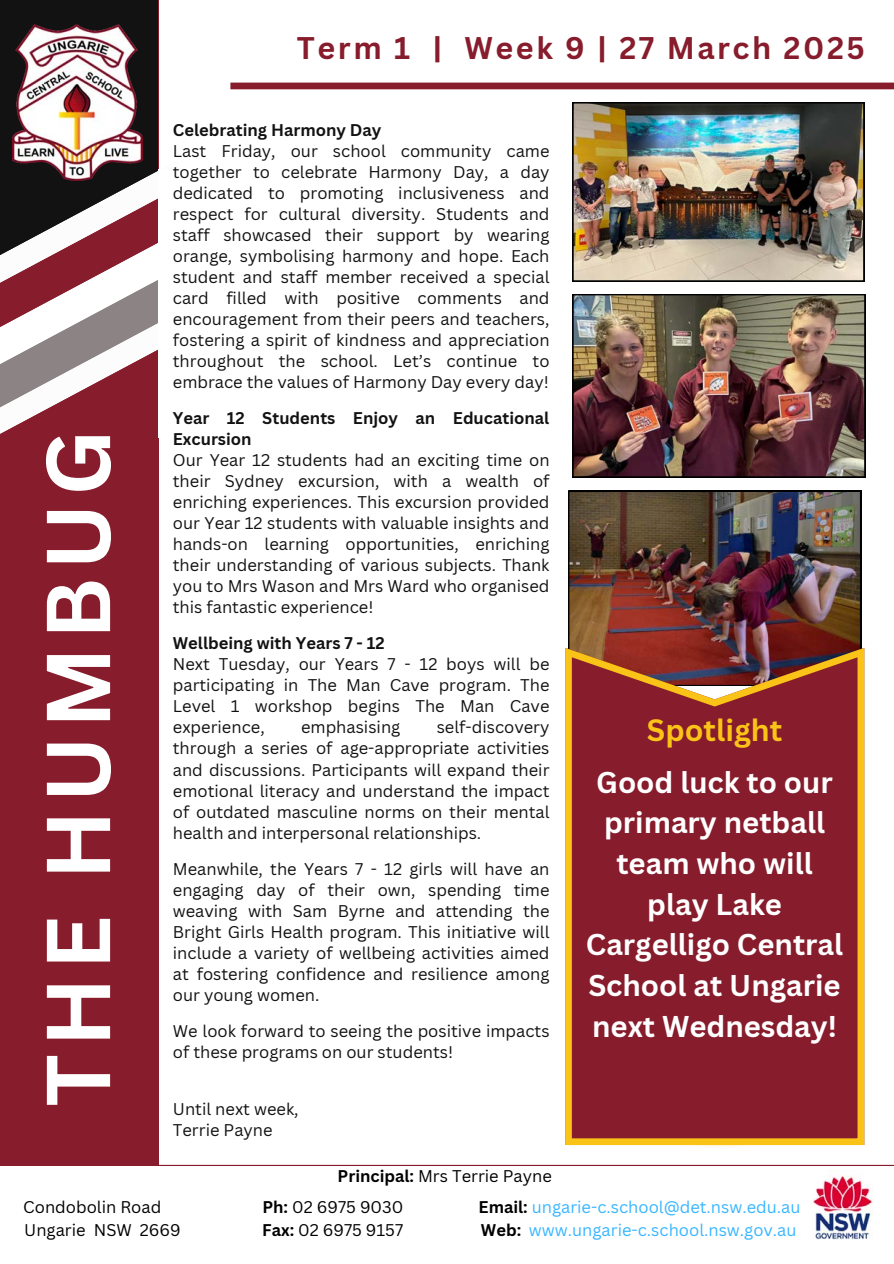
<style>
.page{position:relative;width:894px;height:1264px;background:#fff}
.page>*{position:absolute;margin:0;border:0;box-sizing:border-box;transform-origin:0 0}
.t1{font:700 88.5px "Canva Sans";letter-spacing:.085em;color:#fff}
.t2{font:700 30.45px "Canva Sans";letter-spacing:.085em;color:#871c2c}
.t3{font:700 30px "Canva Sans";color:#fac318}
.t4{font:700 29.25px/40.7px "Canva Sans";color:#fff;text-align:center}
.t5{font:16.5px/21px "Canva Sans";color:#131212;text-align:justify}
.t6{font:700 16.5px/21px "Canva Sans";color:#131212}
.t7{font:16.5px "Canva Sans";color:#000}
.t8{font:16.5px "Canva Sans";color:#38b6ff}
.s1{font-weight:700}
.s2{font-weight:700;color:#000}
</style>
<div class="page">
<div style="left:0;top:0;width:158px;height:1165px;background:#871c2c"></div>
<hr style="left:155px;top:1164px;width:738px;height:1px;background:#871c2c">
<div style="left:230px;top:83px;width:663px;height:6px;background:#871c2c"></div>
<div style="left:0;top:0;width:158px;height:265px;background:#131212"></div>
<img style="left:13px;top:24px;width:129px;height:136px">
<svg style="left:12px;top:160px;width:147px;height:292px"></svg>
<svg style="left:0;top:404px;width:158px;height:33px"></svg>
<div style="left:158px;top:169px;width:268px;height:268px;background:#fff"></div>
<svg style="left:0;top:170px;width:158px;height:234px"></svg>
<img style="left:812px;top:1170px;width:61px;height:70px">
<img style="left:572px;top:294px;width:293px;height:183px">
<img style="left:572px;top:102px;width:291px;height:179px">
<img style="left:568px;top:491px;width:292px;height:156px">
<svg style="left:565px;top:648px;width:299px;height:497px;background:#8d282b"></svg>
<p class="t1" style="left:15px;top:1106px;width:678px;rotate:-90deg">THE HUMBUG</p>
<p class="t2" style="left:297px;top:27px;width:569px">Term 1 | Week 9 | 27 March 2025</p>
<p class="t6" style="left:173px;top:119px;width:210px">Celebrating Harmony Day</p>
<p class="t5" style="left:173px;top:140px;width:378px">Last Friday, our school community came together to celebrate Harmony Day, a day dedicated to promoting inclusiveness and respect for cultural diversity. Students and staff showcased their support by wearing orange, symbolising harmony and hope. Each student and staff member received a special card filled with positive comments and encouragement from their peers and teachers, fostering a spirit of kindness and appreciation throughout the school. Let’s continue to embrace the values of Harmony Day every day!</p>
<p class="t6" style="left:173px;top:407px;width:378px">Year 12 Students Enjoy an Educational<br>Excursion</p>
<p class="t5" style="left:173px;top:449px;width:378px">Our Year 12 students had an exciting time on their Sydney excursion, with a wealth of enriching experiences. This excursion provided our Year 12 students with valuable insights and hands-on learning opportunities, enriching their understanding of various subjects. Thank you to Mrs Wason and Mrs Ward who organised this fantastic experience!</p>
<p class="t6" style="left:173px;top:632px;width:213px">Wellbeing with Years 7 - 12</p>
<p class="t5" style="left:173px;top:653px;width:378px">Next Tuesday, our Years 7 - 12 boys will be participating in The Man Cave program. The Level 1 workshop begins The Man Cave experience,</p>
<p class="t5" style="left:173px;top:716px;width:378px;text-indent:264px">self-discovery through a series of age-appropriate activities and discussions. Participants will expand their emotional literacy and understand the impact of outdated masculine norms on their mental health and interpersonal relationships.</p>
<p class="t5" style="left:173px;top:857px;width:378px">Meanwhile, the Years 7 - 12 girls will have an engaging day of their own, spending time weaving with Sam Byrne and attending the Bright Girls Health program. This initiative will include a variety of wellbeing activities aimed at fostering confidence and resilience among our young women.</p>
<p class="t5" style="left:173px;top:1019px;width:378px">We look forward to seeing the positive impacts of these programs on our students!</p>
<p class="t5" style="left:301px;top:716px;width:101px">emphasising</p>
<p class="t5" style="left:173px;top:1097px;width:127px">Until next week,</p>
<p class="t5" style="left:173px;top:1118px;width:101px">Terrie Payne</p>
<h2 class="t7" style="left:337px;top:1163px;width:216px"><span class="s1">Principal:</span> Mrs Terrie Payne</h2>
<h2 class="t3" style="left:646px;top:709px;width:137px">Spotlight</h2>
<h2 class="t4" style="left:585px;top:761px;width:259px">Good luck to our primary netball team who will play Lake<br>Cargelligo Central<br>School at Ungarie next Wednesday!</h2>
<p class="t7" style="left:23px;top:1195px;width:139px">Condobolin Road</p>
<p class="t7" style="left:262px;top:1195px;width:142px"><span class="s1">Ph:</span> 02 6975 9030</p>
<p class="t8" style="left:478px;top:1195px;width:323px"><span class="s2">Email:</span> ungarie-c.school@det.nsw.edu.au</p>
<p class="t7" style="left:24px;top:1217px;width:158px">Ungarie NSW 2669</p>
<p class="t7" style="left:262px;top:1217px;width:142px"><span class="s1">Fax:</span> 02 6975 9157</p>
<p class="t8" style="left:481px;top:1217px;width:317px"><span class="s2">Web:</span> www.ungarie-c.school.nsw.gov.au</p>
</div>
